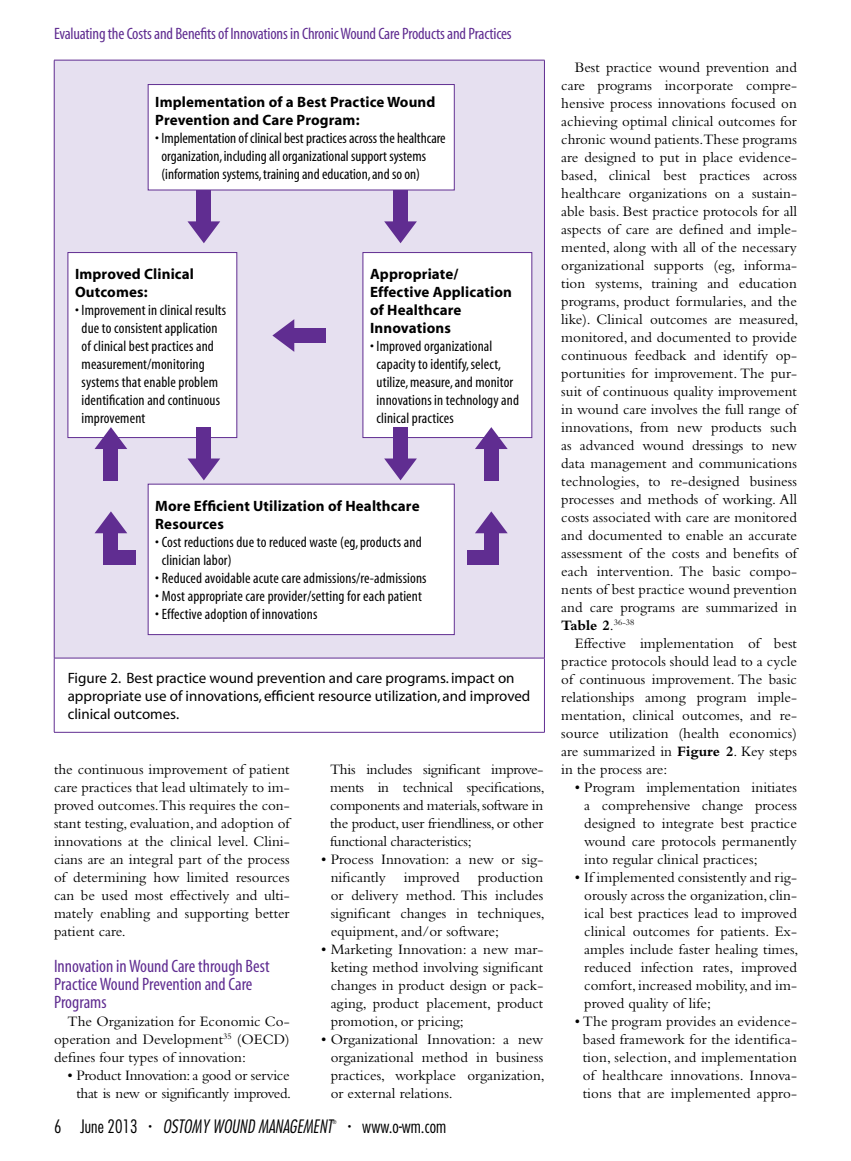
<style>
.page{position:relative;width:851px;height:1161px;background:#fff}
.page>*{position:absolute;margin:0;border:0;box-sizing:border-box;transform-origin:0 0}
.t1{font:condensed 18px/18px "Myriad";color:#602d91}
.t2{font:300 condensed 18px "Futura";color:#000}
.t3{font:italic 300 condensed 18px "Futura";color:#000}
.t4{font:condensed 16.5px "Myriad";letter-spacing:-.01em;color:#602d91}
.t5{font:15px/18px "Bembo";color:#000;text-align:justify}
.t6{font:condensed 15px/18px "Myriad";letter-spacing:.01em;color:#000}
.t7{font:700 15px/18px "Myriad";letter-spacing:.01em;color:#000}
.t8{font:15px/18px "Myriad";color:#000}
.t9{font:15px/18px "Bembo";letter-spacing:-.02em;color:#000;text-align:center}
.t10{font:300 condensed 5.25px "Futura";color:#000}
.s1{font-weight:700}
</style>
<div class="page">
<div style="left:54px;top:60px;width:490px;height:598px;background:#e6e0f0"></div>
<hr style="left:54px;top:60px;width:490px;height:1px;background:#602d91">
<hr style="left:54px;top:60px;width:1px;height:598px;background:#602d91">
<hr style="left:544px;top:60px;width:1px;height:598px;background:#602d91">
<hr style="left:54px;top:658px;width:490px;height:1px;background:#602d91">
<hr style="left:54px;top:658px;width:1px;height:74px;background:#602d91">
<hr style="left:544px;top:658px;width:1px;height:74px;background:#602d91">
<hr style="left:54px;top:732px;width:490px;height:1px;background:#602d91">
<div style="left:148px;top:85px;width:306px;height:105px;background:#fff"></div>
<div style="left:148px;top:84px;width:306px;height:106px;border:1px solid #602d91"></div>
<div style="left:148px;top:484px;width:306px;height:151px;background:#fff"></div>
<div style="left:148px;top:484px;width:306px;height:151px;border:1px solid #602d91"></div>
<div style="left:68px;top:253px;width:169px;height:185px;background:#fff"></div>
<div style="left:68px;top:252px;width:169px;height:186px;border:1px solid #602d91"></div>
<div style="left:363px;top:253px;width:169px;height:185px;background:#fff"></div>
<div style="left:362px;top:252px;width:170px;height:186px;border:1px solid #602d91"></div>
<svg style="left:94px;top:427px;width:33px;height:22px"></svg>
<svg style="left:188px;top:459px;width:32px;height:21px"></svg>
<svg style="left:187px;top:221px;width:33px;height:22px"></svg>
<svg style="left:384px;top:459px;width:33px;height:21px"></svg>
<svg style="left:272px;top:319px;width:22px;height:33px"></svg>
<svg style="left:384px;top:221px;width:33px;height:22px"></svg>
<svg style="left:95px;top:511px;width:32px;height:22px"></svg>
<svg style="left:475px;top:427px;width:32px;height:22px"></svg>
<svg style="left:475px;top:511px;width:32px;height:22px"></svg>
<div style="left:104px;top:449px;width:14px;height:31px;background:#602d91"></div>
<div style="left:197px;top:427px;width:14px;height:32px;background:#602d91"></div>
<div style="left:197px;top:190px;width:14px;height:32px;background:#602d91"></div>
<div style="left:393px;top:427px;width:14px;height:32px;background:#602d91"></div>
<div style="left:294px;top:328px;width:32px;height:15px;background:#602d91"></div>
<div style="left:393px;top:190px;width:14px;height:32px;background:#602d91"></div>
<div style="left:104px;top:533px;width:14px;height:32px;background:#602d91"></div>
<div style="left:484px;top:449px;width:14px;height:31px;background:#602d91"></div>
<div style="left:484px;top:533px;width:14px;height:32px;background:#602d91"></div>
<div style="left:104px;top:551px;width:31px;height:14px;background:#602d91"></div>
<div style="left:466px;top:551px;width:32px;height:14px;background:#602d91"></div>
<p class="t4" style="left:54px;top:26px;width:459px">Evaluating the Costs and Benefits of Innovations in Chronic Wound Care Products and Practices</p>
<p class="t7" style="left:155px;top:93px;width:282px">Implementation of a Best Practice Wound<br>Prevention and Care Program:</p>
<p class="t6" style="left:161px;top:130px;width:286px;text-indent:-6px">• Implementation of clinical best practices across the healthcare organization, including all organizational support systems (information systems, training and education, and so on)</p>
<p class="t7" style="left:75px;top:265px;width:120px">Improved Clinical<br>Outcomes:</p>
<p class="t6" style="left:82px;top:301px;width:146px;text-indent:-7px">• Improvement in clinical results due to consistent application of clinical best practices and measurement/monitoring systems that enable problem identification and continuous improvement</p>
<p class="t7" style="left:370px;top:265px;width:143px">Appropriate/<br>Effective Application of Healthcare<br>Innovations</p>
<p class="t6" style="left:376px;top:337px;width:144px;text-indent:-7px">• Improved organizational capacity to identify, select, utilize, measure, and monitor innovations in technology and clinical practices</p>
<p class="t7" style="left:155px;top:497px;width:266px">More Efficient Utilization of Healthcare<br>Resources</p>
<p class="t6" style="left:162px;top:534px;width:261px;text-indent:-7px">• Cost reductions due to reduced waste (eg, products and clinician labor)</p>
<p class="t6" style="left:155px;top:570px;width:273px">• Reduced avoidable acute care admissions/re-admissions</p>
<p class="t6" style="left:155px;top:588px;width:268px">• Most appropriate care provider/setting for each patient</p>
<p class="t6" style="left:155px;top:606px;width:163px">• Effective adoption of innovations</p>
<p class="t8" style="left:68px;top:669px;width:464px">Figure 2. Best practice wound prevention and care programs. impact on appropriate use of innovations, efficient resource utilization, and improved clinical outcomes.</p>
<p class="t5" style="left:54px;top:760px;width:237px">the continuous improvement of patient care practices that lead ultimately to im&shy;proved outcomes.This requires the con&shy;stant testing, evaluation, and adoption of innovations at the clinical level. Clini&shy;cians are an integral part of the process of determining how limited resources can be used most effectively and ulti&shy;mately enabling and supporting better patient care.</p>
<p class="t1" style="left:54px;top:958px;width:217px">Innovation in Wound Care through Best<br>Practice Wound Prevention and Care<br>Programs</p>
<p class="t5" style="left:54px;top:1012px;width:237px;text-indent:14px">The Organization for Economic Co&shy;operation and Development<sup>35</sup> (OECD) defines four types of innovation:</p>
<p class="t9" style="left:67px;top:1066px;width:225px">• Product Innovation: a good or service that is new or significantly improved.</p>
<p class="t5" style="left:330px;top:760px;width:216px">This includes significant improve&shy;ments in technical specifications, components and materials, software in the product, user friendliness, or other functional characteristics;</p>
<p class="t5" style="left:330px;top:850px;width:216px;text-indent:-9px">• Process Innovation: a new or sig&shy;nificantly improved production or delivery method. This includes significant changes in techniques, equipment, and/or software;</p>
<p class="t5" style="left:330px;top:940px;width:214px;text-indent:-9px">• Marketing Innovation: a new mar&shy;keting method involving significant changes in product design or pack&shy;aging, product placement, product promotion, or pricing;</p>
<p class="t5" style="left:330px;top:1030px;width:216px;text-indent:-9px">• Organizational Innovation: a new organizational method in business practices, workplace organization, or external relations.</p>
<p class="t2" style="left:54px;top:1116px;width:85px">6 June 2013</p>
<p class="t3" style="left:149px;top:1116px;width:179px"><sup>•</sup> OSTOMY WOUND MANAGEMENT</p>
<p class="t10" style="left:332px;top:1119px;width:6px">®</p>
<p class="t2" style="left:348px;top:1116px;width:99px"><sup>•</sup> www.o-wm.com</p>
<p class="t5" style="left:561px;top:58px;width:239px;text-indent:14px">Best practice wound prevention and care programs incorporate compre&shy;hensive process innovations focused on achieving optimal clinical outcomes for chronic wound patients.These programs are designed to put in place evidence&shy;based, clinical best practices across healthcare organizations on a sustain&shy;able basis. Best practice protocols for all aspects of care are defined and imple&shy;mented, along with all of the necessary organizational supports (eg, informa&shy;tion systems, training and education programs, product formularies, and the like). Clinical outcomes are measured, monitored, and documented to provide continuous feedback and identify op&shy;portunities for improvement. The pur&shy;suit of continuous quality improvement in wound care involves the full range of innovations, from new products such as advanced wound dressings to new data management and communications technologies, to re-designed business processes and methods of working. All costs associated with care are monitored and documented to enable an accurate assessment of the costs and benefits of each intervention. The basic compo&shy;nents of best practice wound prevention and care programs are summarized in <span class="s1">Table 2</span>.<sup>36-38</sup></p>
<p class="t5" style="left:561px;top:634px;width:237px;text-indent:14px">Effective implementation of best practice protocols should lead to a cycle of continuous improvement. The basic relationships among program imple&shy;mentation, clinical outcomes, and re&shy;source utilization (health economics) are summarized in <span class="s1">Figure 2</span>. Key steps in the process are:</p>
<p class="t5" style="left:584px;top:778px;width:214px;text-indent:-9px">• Program implementation initiates a comprehensive change process designed to integrate best practice wound care protocols permanently into regular clinical practices;</p>
<p class="t5" style="left:584px;top:868px;width:216px;text-indent:-9px">• If implemented consistently and rig&shy;orously across the organization, clin&shy;ical best practices lead to improved clinical outcomes for patients. Ex&shy;amples include faster healing times, reduced infection rates, improved comfort, increased mobility, and im&shy;proved quality of life;</p>
<p class="t5" style="left:574px;top:1012px;width:224px;text-align:center">• The program provides an evidence&shy;based framework for the identifica&shy;tion, selection, and implementation of healthcare innovations. Innova&shy;tions that are implemented appro-</p>
</div>
